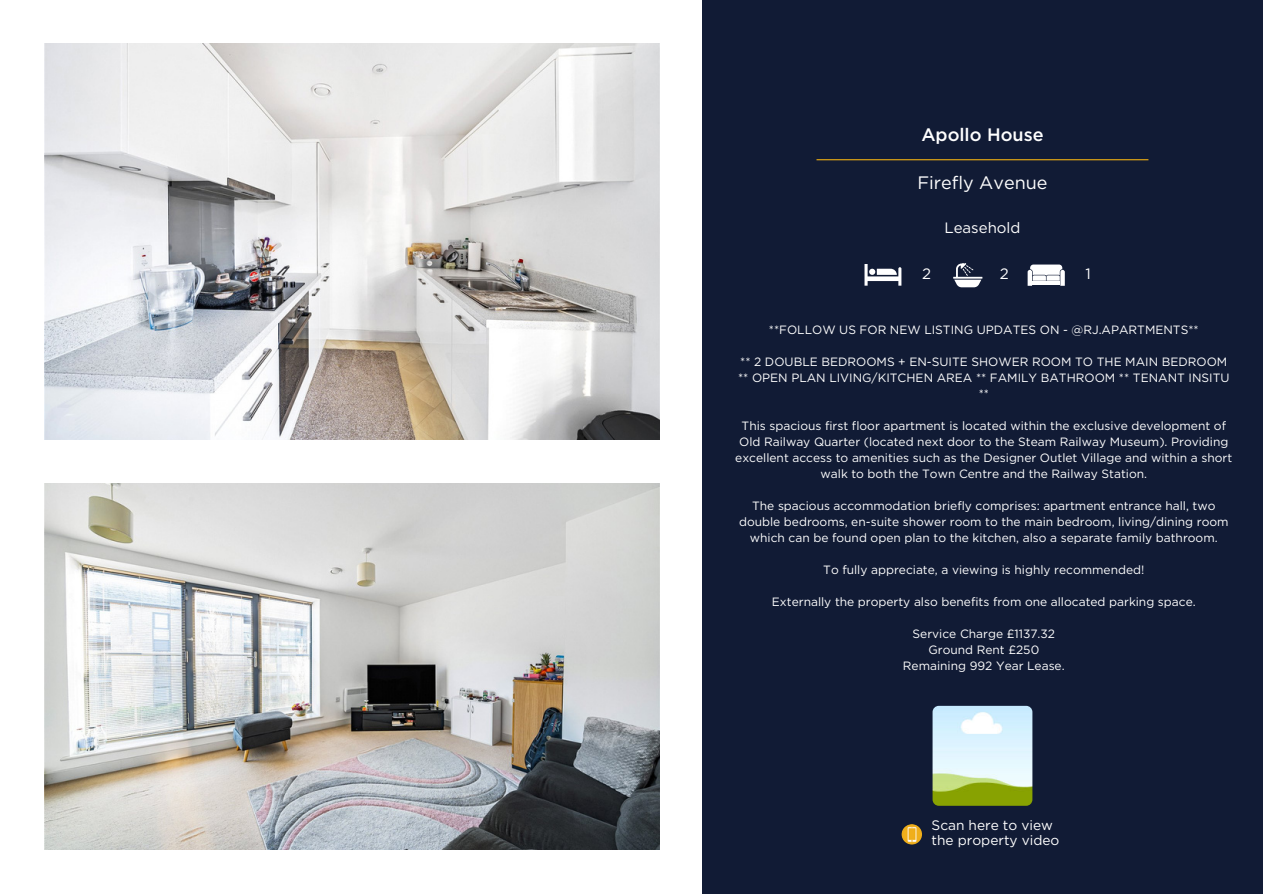
<style>
.page{position:relative;width:1263px;height:894px;background:#fff}
.page>*{position:absolute;margin:0;border:0;box-sizing:border-box;transform-origin:0 0}
.t1{font:18px "Gotham";color:#fff}
.t2{font:500 18px "Gotham";color:#fff}
.t3{font:15px "Gotham";color:#fff}
.t4{font:13.65px/14.7px "Gotham";color:#fff}
.t5{font:12px/16px "Gotham";color:#fff;text-align:center}
</style>
<div class="page">
<img style="left:44px;top:44px;width:616px;height:395px">
<div style="left:702px;top:0;width:561px;height:893px;background:#111b35"></div>
<hr style="left:816px;top:159px;width:332px;height:1px;background:#efaf12">
<svg style="left:864px;top:264px;width:37px;height:21px"></svg>
<svg style="left:953px;top:263px;width:29px;height:24px"></svg>
<svg style="left:1028px;top:264px;width:37px;height:22px"></svg>
<img style="left:44px;top:483px;width:616px;height:366px">
<img style="left:902px;top:823px;width:20px;height:21px;border-radius:50%">
<img style="left:932px;top:705px;width:100px;height:100px;border-radius:6px">
<h1 class="t2" style="left:921px;top:123px;width:124px">Apollo House</h1>
<h1 class="t1" style="left:917px;top:171px;width:132px">Firefly Avenue</h1>
<p class="t3" style="left:944px;top:218px;width:78px">Leasehold</p>
<p class="t3" style="left:922px;top:264px;width:10px">2</p>
<p class="t3" style="left:1000px;top:264px;width:10px">2</p>
<p class="t3" style="left:1086px;top:264px;width:7px">1</p>
<p class="t5" style="left:769px;top:321px;width:431px">**FOLLOW US FOR NEW LISTING UPDATES ON - @RJ.APARTMENTS**</p>
<p class="t5" style="left:738px;top:353px;width:493px">** 2 DOUBLE BEDROOMS + EN-SUITE SHOWER ROOM TO THE MAIN BEDROOM ** OPEN PLAN LIVING/KITCHEN AREA ** FAMILY BATHROOM ** TENANT INSITU **</p>
<p class="t5" style="left:735px;top:417px;width:499px">This spacious first floor apartment is located within the exclusive development of Old Railway Quarter (located next door to the Steam Railway Museum). Providing excellent access to amenities such as the Designer Outlet Village and within a short walk to both the Town Centre and the Railway Station.</p>
<p class="t5" style="left:739px;top:497px;width:491px">The spacious accommodation briefly comprises: apartment entrance hall, two double bedrooms, en-suite shower room to the main bedroom, living/dining room which can be found open plan to the kitchen, also a separate family bathroom.</p>
<p class="t5" style="left:823px;top:561px;width:323px">To fully appreciate, a viewing is highly recommended!</p>
<p class="t5" style="left:772px;top:593px;width:425px">Externally the property also benefits from one allocated parking space.</p>
<p class="t5" style="left:903px;top:625px;width:163px">Service Charge £1137.32<br>Ground Rent £250<br>Remaining 992 Year Lease.</p>
<p class="t4" style="left:932px;top:817px;width:129px">Scan here to view the property video</p>
</div>
